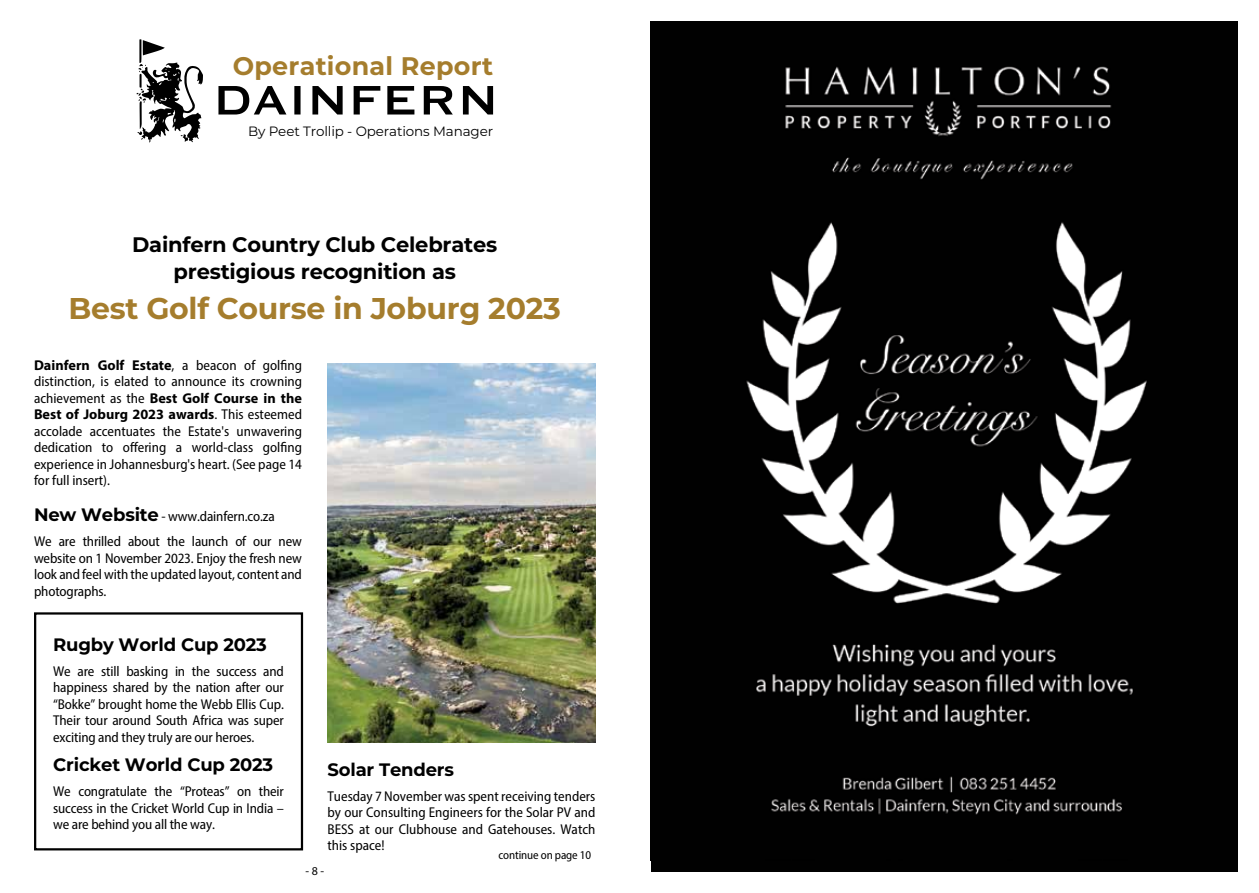
<style>
.page{position:relative;width:1259px;height:893px;background:#fff}
.page>*{position:absolute;margin:0;border:0;box-sizing:border-box;transform-origin:0 0}
.t1{font:700 30px "Montserrat";letter-spacing:-.01em;color:#a57d2d}
.t2{font:700 25.35px "Montserrat";letter-spacing:.01em;color:#a57d2d}
.t3{font:700 21px/27px "Montserrat";letter-spacing:-.01em;color:#000;text-align:center}
.t4{font:700 18px "Montserrat";letter-spacing:-.01em;color:#000}
.t5{font:semi-condensed 14.25px/16.5px "Myriad Pro";letter-spacing:-.01em;color:#000;text-align:justify}
.t6{font:13.5px "Montserrat";letter-spacing:-.01em;color:#000}
.t7{font:semi-condensed 12px "Myriad Pro";letter-spacing:-.01em;color:#000}
.t8{font:12px "Myriad Pro";color:#000}
.s1{font-weight:700;font-stretch:normal}
.s2{font-family:"Montserrat";font-weight:700;font-stretch:normal;font-size:18px}
</style>
<div class="page">
<svg style="left:136px;top:39px;width:67px;height:104px"></svg>
<svg style="left:218px;top:86px;width:68px;height:29px"></svg>
<svg style="left:294px;top:86px;width:6px;height:29px"></svg>
<svg style="left:312px;top:86px;width:31px;height:29px"></svg>
<svg style="left:354px;top:86px;width:26px;height:29px"></svg>
<svg style="left:387px;top:86px;width:27px;height:29px"></svg>
<svg style="left:424px;top:86px;width:29px;height:29px"></svg>
<svg style="left:463px;top:86px;width:30px;height:29px"></svg>
<div style="left:34px;top:612px;width:269px;height:238px;border:2px solid #000"></div>
<img style="left:327px;top:364px;width:268px;height:378px">
<img style="left:651px;top:21px;width:586px;height:840px">
<h2 class="t2" style="left:233px;top:48px;width:262px">Operational Report</h2>
<p class="t6" style="left:248px;top:122px;width:246px">By Peet Trollip - Operations Manager</p>
<h3 class="t3" style="left:132px;top:230px;width:367px">Dainfern Country Club Celebrates prestigious recognition as</h3>
<h1 class="t1" style="left:69px;top:287px;width:494px">Best Golf Course in Joburg 2023</h1>
<p class="t5" style="left:34px;top:357px;width:269px"><span class="s1">Dainfern Golf Estate</span>, a beacon of golfing distinction, is elated to announce its crowning achievement as the <span class="s1">Best Golf Course in the Best of Joburg 2023 awards</span>. This esteemed accolade accentuates the Estate's unwavering dedication to offering a world-class golfing experience in Johannesburg's heart. (See page 14 for full insert).</p>
<p class="t5" style="left:34px;top:503px;width:269px;line-height:25px"><span class="s2">New Website</span> - www.dainfern.co.za<br>We are thrilled about the launch of our new</p>
<p class="t5" style="left:34px;top:549px;width:269px">website on 1 November 2023. Enjoy the fresh new look and feel with the updated layout, content and photographs.</p>
<p class="t4" style="left:53px;top:631px;width:215px">Rugby World Cup 2023</p>
<p class="t5" style="left:53px;top:662px;width:232px">We are still basking in the success and happiness shared by the nation after our “Bokke” brought home the Webb Ellis Cup.<br>Their tour around South Africa was super exciting and they truly are our heroes.</p>
<p class="t4" style="left:53px;top:752px;width:222px">Cricket World Cup 2023</p>
<p class="t5" style="left:53px;top:783px;width:232px">We congratulate the “Proteas” on their success in the Cricket World Cup in India – we are behind you all the way.</p>
<p class="t4" style="left:327px;top:757px;width:128px">Solar Tenders</p>
<p class="t5" style="left:327px;top:788px;width:269px">Tuesday 7 November was spent receiving tenders by our Consulting Engineers for the Solar PV and BESS at our Clubhouse and Gatehouses. Watch this space!</p>
<p class="t7" style="left:498px;top:848px;width:94px">continue on page 10</p>
<p class="t8" style="left:305px;top:864px;width:20px">- 8 -</p>
</div>
